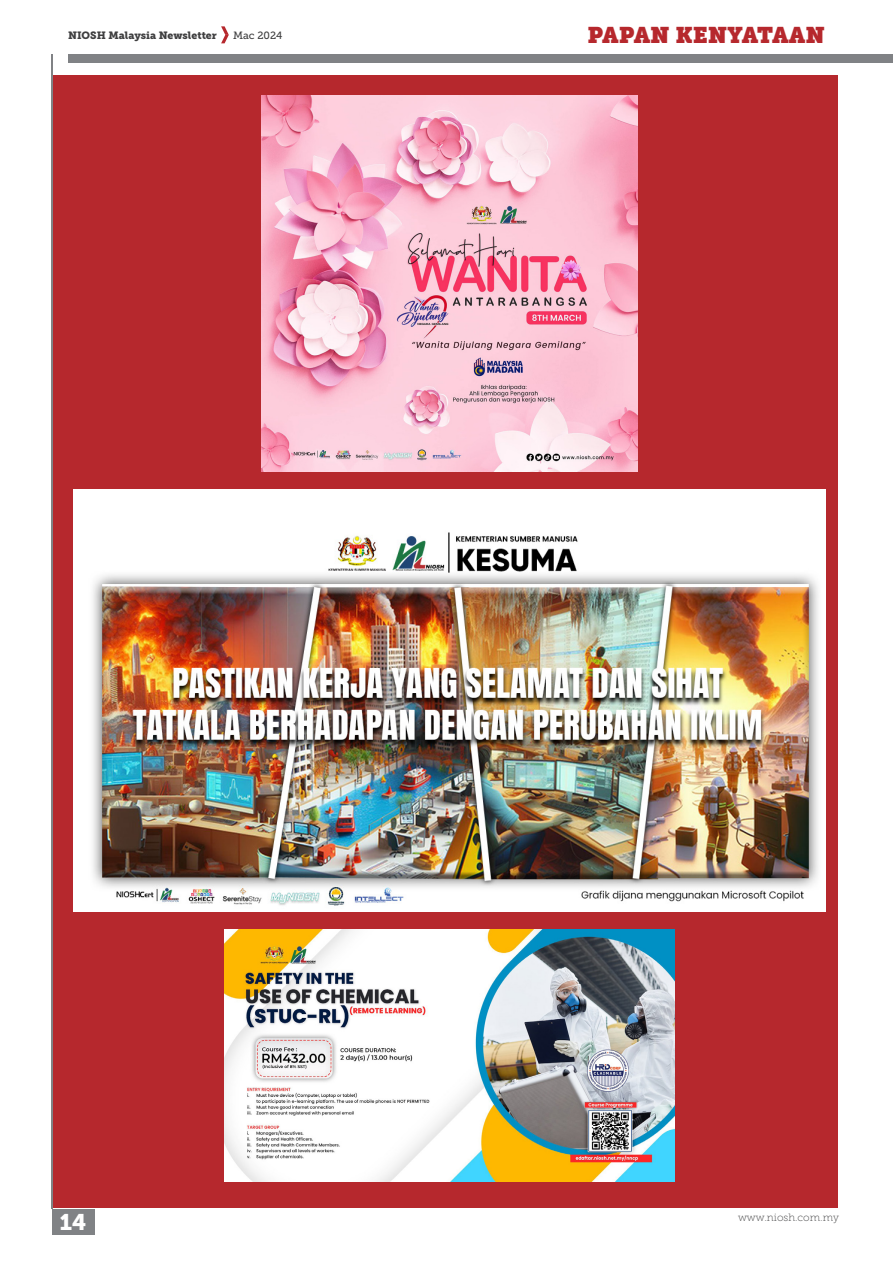
<style>
.page{position:relative;width:893px;height:1263px;background:#fff}
.page>*{position:absolute;margin:0;border:0;box-sizing:border-box;transform-origin:0 0}
.t1{font:22.5px "Museo Slab";color:#b6282d}
.t2{font:22.5px "Museo Slab 900";color:#fff}
.t3{font:10.5px "Museo Slab 900";color:#3e3e3f}
.t4{font:10.5px "Museo Slab 100";color:#3e3e3f}
.t5{font:10.5px "Museo Slab 500";color:#3e3e3f}
</style>
<div class="page">
<div style="left:53px;top:75px;width:785px;height:1133px;background:#b6282d"></div>
<img style="left:73px;top:489px;width:752px;height:423px">
<img style="left:225px;top:929px;width:449px;height:253px">
<img style="left:261px;top:95px;width:376px;height:376px">
<hr style="left:52px;top:54px;width:1px;height:1155px;background:#808285">
<div style="left:52px;top:1209px;width:42px;height:25px;background:#808285"></div>
<div style="left:68px;top:54px;width:825px;height:9px;background:#808285"></div>
<svg style="left:221px;top:26px;width:8px;height:17px"></svg>
<p class="t3" style="left:68px;top:29px;width:150px">NIOSH Malaysia Newsletter</p>
<h1 class="t1" style="left:587px;top:22px;width:239px">PAPAN KENYATAAN</h1>
<p class="t5" style="left:233px;top:29px;width:51px">Mac 2024</p>
<h1 class="t2" style="left:60px;top:1209px;width:28px">14</h1>
<p class="t4" style="left:738px;top:1212px;width:102px">www.niosh.com.my</p>
</div>
